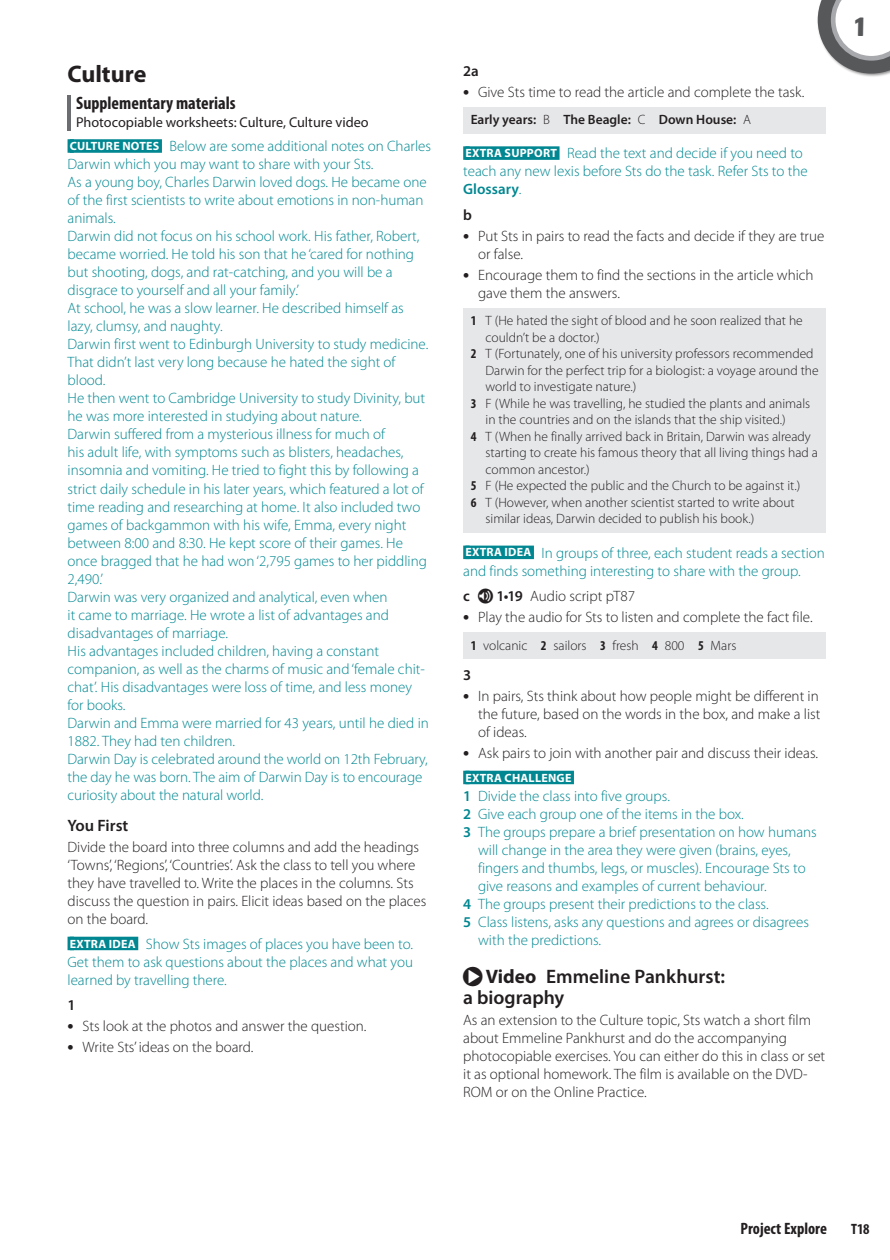
<style>
.page{position:relative;width:890px;height:1260px;background:#fff}
.page>*{position:absolute;margin:0;border:0;box-sizing:border-box;transform-origin:0 0}
.t1{font:700 27px "Highlander ITC Std";color:#57585a}
.t2{font:700 24px "Myriad Pro";color:#231f20}
.t3{font:600 19.5px/21px "Myriad Pro";color:#231f20}
.t4{font:700 condensed 18px "Myriad Pro";color:#231f20}
.t5{font:700 condensed 16.5px "Myriad Pro";color:#231f20}
.t6{font:600 16.5px "Myriad Pro";color:#231f20}
.t7{font:300 15px/18px "Myriad Pro";color:#008791}
.t8{font:300 15px/18px "Myriad Pro";color:#231f20}
.t9{font:600 15px "Myriad Pro";color:#231f20}
.t10{font:700 condensed 15px "Myriad Pro";color:#231f20}
.t11{font:14.25px "Myriad Pro";color:#231f20}
.t12{font:300 13.5px "Myriad Pro";color:#231f20}
.t13{font:600 13.5px "Myriad Pro";color:#231f20}
.t14{font:700 12px "Myriad Pro";letter-spacing:.02em;color:#fff}
.s1{font-weight:700;font-size:12px;color:#fff}
.s2{font-weight:700;font-size:18px}
.s3{font-weight:300}
.s4{font-weight:600}
.s5{font-weight:700;font-stretch:condensed}
.s6{font-weight:700}
</style>
<div class="page">
<div style="left:816px;top:0;width:73px;height:77px;background:#231f20;opacity:.5"></div>
<hr style="left:67px;top:95px;width:4px;height:18px;background:#6c6d70">
<hr style="left:67px;top:112px;width:4px;height:18px;background:#6c6d70">
<div style="left:67px;top:139px;width:7px;height:14px;background:#008791"></div>
<div style="left:70px;top:139px;width:92px;height:14px;background:#008791"></div>
<div style="left:67px;top:936px;width:7px;height:14px;background:#008791"></div>
<div style="left:70px;top:936px;width:68px;height:14px;background:#008791"></div>
<div style="left:463px;top:146px;width:6px;height:14px;background:#008791"></div>
<div style="left:465px;top:146px;width:94px;height:14px;background:#008791"></div>
<div style="left:463px;top:545px;width:6px;height:14px;background:#008791"></div>
<div style="left:465px;top:545px;width:69px;height:14px;background:#008791"></div>
<div style="left:463px;top:770px;width:6px;height:14px;background:#008791"></div>
<div style="left:465px;top:770px;width:109px;height:14px;background:#008791"></div>
<div style="left:463px;top:107px;width:362px;height:26px;background:#e6e7e9"></div>
<div style="left:463px;top:308px;width:362px;height:224px;background:#e6e7e9"></div>
<div style="left:463px;top:632px;width:362px;height:26px;background:#e6e7e9"></div>
<svg style="left:817px;top:0;width:73px;height:74px"></svg>
<h2 class="t2" style="left:67px;top:59px;width:80px">Culture</h2>
<p class="t4" style="left:76px;top:92px;width:161px">Supplementary materials</p>
<p class="t11" style="left:76px;top:113px;width:294px">Photocopiable worksheets: Culture, Culture video</p>
<p class="t7" style="left:68px;top:137px;width:365px"><span class="s1">CULTURE NOTES</span> Below are some additional notes on Charles Darwin which you may want to share with your Sts.<br>As a young boy, Charles Darwin loved dogs. He became one of the first scientists to write about emotions in non-human animals.<br>Darwin did not focus on his school work. His father, Robert, became worried. He told his son that he ‘cared for nothing but shooting, dogs, and rat-catching, and you will be a disgrace to yourself and all your family.’<br>At school, he was a slow learner. He described himself as lazy, clumsy, and naughty.<br>Darwin first went to Edinburgh University to study medicine.<br>That didn’t last very long because he hated the sight of blood.<br>He then went to Cambridge University to study Divinity, but he was more interested in studying about nature.<br>Darwin suffered from a mysterious illness for much of<br>his adult life, with symptoms such as blisters, headaches, insomnia and vomiting. He tried to fight this by following a strict daily schedule in his later years, which featured a lot of time reading and researching at home. It also included two games of backgammon with his wife, Emma, every night between 8:00 and 8:30. He kept score of their games. He once bragged that he had won ‘2,795 games to her piddling 2,490.’<br>Darwin was very organized and analytical, even when<br>it came to marriage. He wrote a list of advantages and disadvantages of marriage.<br>His advantages included children, having a constant companion, as well as the charms of music and ‘female chit&shy;chat’. His disadvantages were loss of time, and less money for books.<br>Darwin and Emma were married for 43 years, until he died in 1882. They had ten children.<br>Darwin Day is celebrated around the world on 12th February, the day he was born. The aim of Darwin Day is to encourage curiosity about the natural world.</p>
<p class="t6" style="left:67px;top:815px;width:62px">You First</p>
<p class="t8" style="left:67px;top:838px;width:360px">Divide the board into three columns and add the headings ‘Towns’, ‘Regions’, ‘Countries’. Ask the class to tell you where they have travelled to. Write the places in the columns. Sts discuss the question in pairs. Elicit ideas based on the places on the board.</p>
<p class="t7" style="left:67px;top:934px;width:347px;text-align:justify"><span class="s1">EXTRA IDEA</span> Show Sts images of places you have been to.<br>Get them to ask questions about the places and what you learned by travelling there.</p>
<p class="t9" style="left:67px;top:995px;width:10px">1</p>
<p class="t8" style="left:67px;top:1016px;width:300px"><span class="s2">•</span> Sts look at the photos and answer the question.</p>
<p class="t8" style="left:67px;top:1037px;width:187px"><span class="s2">•</span> Write Sts’ ideas on the board.</p>
<p class="t9" style="left:463px;top:61px;width:17px">2a</p>
<p class="t8" style="left:463px;top:82px;width:342px"><span class="s2">•</span> Give Sts time to read the article and complete the task.</p>
<p class="t13" style="left:470px;top:111px;width:282px">Early years: <span class="s3">B</span> The Beagle: <span class="s3">C</span> Down House: <span class="s3">A</span></p>
<p class="t7" style="left:463px;top:144px;width:346px"><span class="s1">EXTRA SUPPORT</span> Read the text and decide if you need to teach any new lexis before Sts do the task. Refer Sts to the<br><span class="s4">Glossary</span>.</p>
<p class="t9" style="left:463px;top:205px;width:10px">b</p>
<p class="t8" style="left:478px;top:226px;width:347px;text-indent:-15px"><span class="s2">•</span> Put Sts in pairs to read the facts and decide if they are true or false.</p>
<p class="t8" style="left:478px;top:265px;width:337px;text-indent:-15px"><span class="s2">•</span> Encourage them to find the sections in the article which gave them the answers.</p>
<p class="t12" style="left:470px;top:312px;width:333px"><span class="s5">1</span> T (He hated the sight of blood and he soon realized that he</p>
<p class="t12" style="left:485px;top:329px;width:116px">couldn’t be a doctor.)</p>
<p class="t12" style="left:470px;top:345px;width:344px"><span class="s5">2</span> T (Fortunately, one of his university professors recommended</p>
<p class="t12" style="left:485px;top:362px;width:334px">Darwin for the perfect trip for a biologist: a voyage around the</p>
<p class="t12" style="left:485px;top:378px;width:152px">world to investigate nature.)</p>
<p class="t12" style="left:470px;top:395px;width:341px"><span class="s5">3</span> F (While he was travelling, he studied the plants and animals</p>
<p class="t12" style="left:485px;top:411px;width:302px">in the countries and on the islands that the ship visited.)</p>
<p class="t12" style="left:470px;top:428px;width:341px"><span class="s5">4</span> T (When he finally arrived back in Britain, Darwin was already</p>
<p class="t12" style="left:485px;top:444px;width:334px">starting to create his famous theory that all living things had a</p>
<p class="t12" style="left:485px;top:461px;width:106px">common ancestor.)</p>
<p class="t12" style="left:470px;top:477px;width:331px"><span class="s5">5</span> F (He expected the public and the Church to be against it.)</p>
<p class="t12" style="left:470px;top:494px;width:325px"><span class="s5">6</span> T (However, when another scientist started to write about</p>
<p class="t12" style="left:485px;top:510px;width:270px">similar ideas, Darwin decided to publish his book.)</p>
<p class="t7" style="left:463px;top:543px;width:363px"><span class="s1">EXTRA IDEA</span> In groups of three, each student reads a section and finds something interesting to share with the group.</p>
<p class="t9" style="left:463px;top:586px;width:8px">c</p>
<p class="t8" style="left:496px;top:586px;width:140px"><span class="s4">1•19</span> Audio script pT87</p>
<p class="t8" style="left:463px;top:607px;width:351px"><span class="s2">•</span> Play the audio for Sts to listen and complete the fact file.</p>
<p class="t12" style="left:470px;top:636px;width:267px"><span class="s5">1</span> volcanic <span class="s5">2</span> sailors <span class="s5">3</span> fresh <span class="s5">4</span> 800 <span class="s5">5</span> Mars</p>
<p class="t9" style="left:463px;top:665px;width:10px">3</p>
<p class="t8" style="left:478px;top:687px;width:344px;text-align:justify;text-indent:-15px"><span class="s2">•</span> In pairs, Sts think about how people might be different in the future, based on the words in the box, and make a list of ideas.</p>
<p class="t8" style="left:463px;top:744px;width:356px"><span class="s2">•</span> Ask pairs to join with another pair and discuss their ideas.</p>
<p class="t14" style="left:465px;top:769px;width:107px">EXTRA CHALLENGE</p>
<p class="t7" style="left:463px;top:786px;width:208px"><span class="s4">1</span> Divide the class into five groups.</p>
<p class="t7" style="left:463px;top:804px;width:282px"><span class="s4">2</span> Give each group one of the items in the box.</p>
<p class="t7" style="left:463px;top:822px;width:355px"><span class="s4">3</span> The groups prepare a brief presentation on how humans</p>
<p class="t7" style="left:478px;top:840px;width:314px">will change in the area they were given (brains, eyes,</p>
<p class="t7" style="left:478px;top:858px;width:329px">fingers and thumbs, legs, or muscles). Encourage Sts to</p>
<p class="t7" style="left:478px;top:876px;width:290px">give reasons and examples of current behaviour.</p>
<p class="t7" style="left:463px;top:894px;width:307px"><span class="s4">4</span> The groups present their predictions to the class.</p>
<p class="t7" style="left:463px;top:912px;width:347px"><span class="s4">5</span> Class listens, asks any questions and agrees or disagrees</p>
<p class="t7" style="left:478px;top:930px;width:124px">with the predictions.</p>
<h3 class="t3" style="left:463px;top:965px;width:263px;text-indent:23px"><span class="s6">Video</span> Emmeline Pankhurst: a biography</h3>
<p class="t8" style="left:463px;top:1010px;width:363px">As an extension to the Culture topic, Sts watch a short film about Emmeline Pankhurst and do the accompanying photocopiable exercises. You can either do this in class or set it as optional homework. The film is available on the DVD-ROM or on the Online Practice.</p>
<h1 class="t1" style="left:851px;top:10px;width:18px">1</h1>
<p class="t5" style="left:740px;top:1218px;width:88px">Project Explore</p>
<p class="t10" style="left:851px;top:1219px;width:20px">T18</p>
</div>
